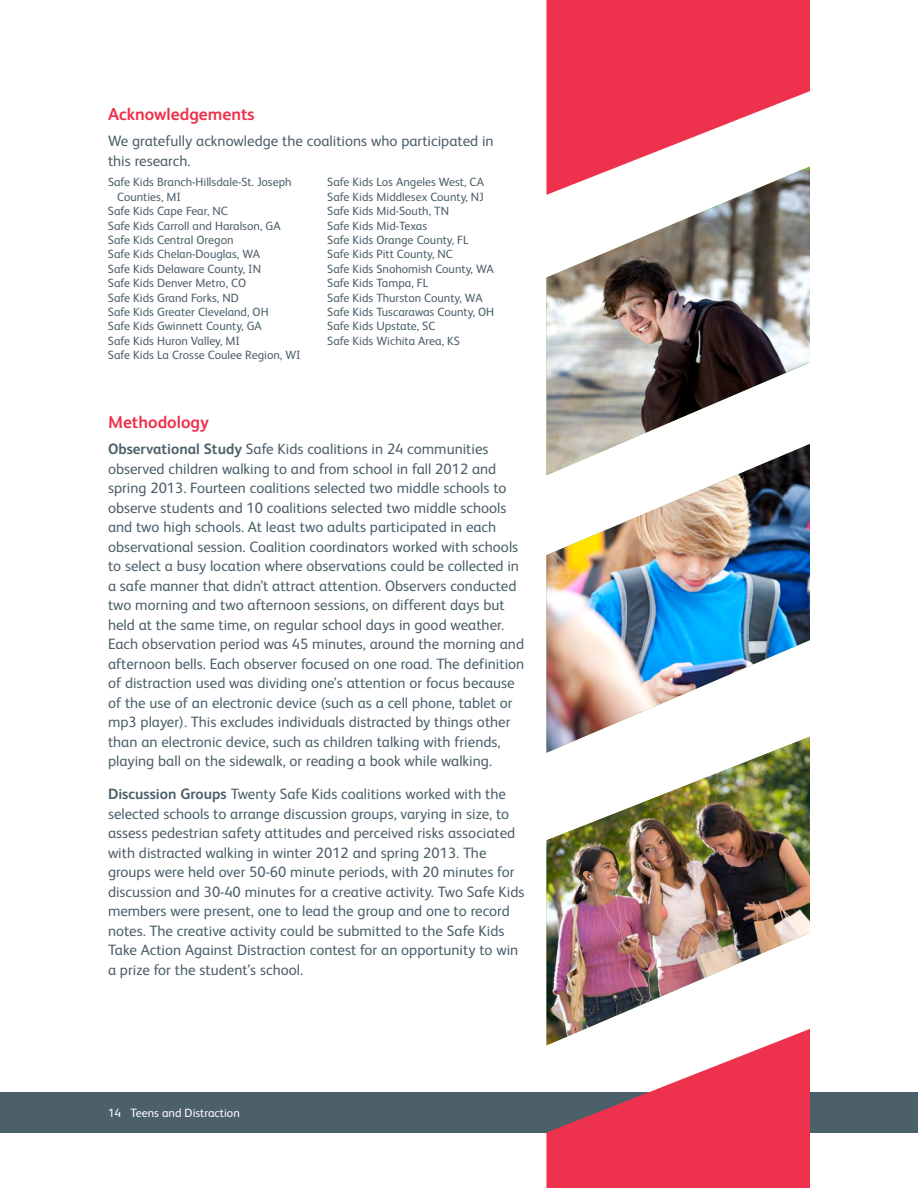
<style>
.page{position:relative;width:918px;height:1188px;background:#fff}
.page>*{position:absolute;margin:0;border:0;box-sizing:border-box;transform-origin:0 0}
.SUBHEAD{font:700 17.25px "FS Albert Pro";color:#ee324d}
.body{font:15px/19.5px "FS Albert Pro";color:#4c606a}
.body-2{font:12px/14.4px "FS Albert Pro";color:#4c606a}
.t1{font:12px "FS Albert Pro";color:#fff}
.s1{font-weight:700}
</style>
<div class="page">
<div style="left:0;top:1092px;width:918px;height:41px;background:#4c606a"></div>
<svg style="left:546px;top:0;width:264px;height:166px;fill:#ee324d"></svg>
<svg style="left:546px;top:1045px;width:264px;height:143px"></svg>
<img style="left:546px;top:170px;width:264px;height:274px">
<img style="left:546px;top:444px;width:264px;height:293px">
<img style="left:546px;top:737px;width:264px;height:308px">
<p class="SUBHEAD" style="left:108px;top:102px;width:148px">Acknowledgements</p>
<p class="body" style="left:108px;top:130px;width:387px">We gratefully acknowledge the coalitions who participated in this research.</p>
<p class="body-2" style="left:117px;top:174px;width:176px;text-indent:-9px">Safe Kids Branch-Hillsdale-St. Joseph<br>Counties, MI</p>
<p class="body-2" style="left:108px;top:203px;width:121px">Safe Kids Cape Fear, NC</p>
<p class="body-2" style="left:108px;top:217px;width:174px">Safe Kids Carroll and Haralson, GA</p>
<p class="body-2" style="left:108px;top:232px;width:127px">Safe Kids Central Oregon</p>
<p class="body-2" style="left:108px;top:246px;width:154px">Safe Kids Chelan-Douglas, WA</p>
<p class="body-2" style="left:108px;top:261px;width:155px">Safe Kids Delaware County, IN</p>
<p class="body-2" style="left:108px;top:275px;width:140px">Safe Kids Denver Metro, CO</p>
<p class="body-2" style="left:108px;top:289px;width:132px">Safe Kids Grand Forks, ND</p>
<p class="body-2" style="left:108px;top:304px;width:162px">Safe Kids Greater Cleveland, OH</p>
<p class="body-2" style="left:108px;top:318px;width:155px">Safe Kids Gwinnett County, GA</p>
<p class="body-2" style="left:108px;top:333px;width:134px">Safe Kids Huron Valley, MI</p>
<p class="body-2" style="left:108px;top:347px;width:194px">Safe Kids La Crosse Coulee Region, WI</p>
<p class="body-2" style="left:327px;top:174px;width:158px">Safe Kids Los Angeles West, CA</p>
<p class="body-2" style="left:327px;top:189px;width:158px">Safe Kids Middlesex County, NJ</p>
<p class="body-2" style="left:327px;top:203px;width:123px">Safe Kids Mid-South, TN</p>
<p class="body-2" style="left:327px;top:217px;width:101px">Safe Kids Mid-Texas</p>
<p class="body-2" style="left:327px;top:232px;width:143px">Safe Kids Orange County, FL</p>
<p class="body-2" style="left:327px;top:246px;width:127px">Safe Kids Pitt County, NC</p>
<p class="body-2" style="left:327px;top:261px;width:168px">Safe Kids Snohomish County, WA</p>
<p class="body-2" style="left:327px;top:275px;width:103px">Safe Kids Tampa, FL</p>
<p class="body-2" style="left:327px;top:289px;width:157px">Safe Kids Thurston County, WA</p>
<p class="body-2" style="left:327px;top:304px;width:168px">Safe Kids Tuscarawas County, OH</p>
<p class="body-2" style="left:327px;top:318px;width:110px">Safe Kids Upstate, SC</p>
<p class="body-2" style="left:327px;top:333px;width:134px">Safe Kids Wichita Area, KS</p>
<p class="SUBHEAD" style="left:108px;top:410px;width:103px">Methodology</p>
<p class="body" style="left:108px;top:438px;width:418px"><span class="s1">Observational Study</span> Safe Kids coalitions in 24 communities observed children walking to and from school in fall 2012 and spring 2013. Fourteen coalitions selected two middle schools to observe students and 10 coalitions selected two middle schools and two high schools. At least two adults participated in each observational session. Coalition coordinators worked with schools to select a busy location where observations could be collected in a safe manner that didn’t attract attention. Observers conducted two morning and two afternoon sessions, on different days but held at the same time, on regular school days in good weather.<br>Each observation period was 45 minutes, around the morning and afternoon bells. Each observer focused on one road. The definition of distraction used was dividing one’s attention or focus because of the use of an electronic device (such as a cell phone, tablet or mp3 player). This excludes individuals distracted by things other than an electronic device, such as children talking with friends, playing ball on the sidewalk, or reading a book while walking.</p>
<p class="body" style="left:108px;top:783px;width:418px"><span class="s1">Discussion Groups</span> Twenty Safe Kids coalitions worked with the selected schools to arrange discussion groups, varying in size, to assess pedestrian safety attitudes and perceived risks associated with distracted walking in winter 2012 and spring 2013. The groups were held over 50-60 minute periods, with 20 minutes for discussion and 30-40 minutes for a creative activity. Two Safe Kids members were present, one to lead the group and one to record notes. The creative activity could be submitted to the Safe Kids Take Action Against Distraction contest for an opportunity to win a prize for the student’s school.</p>
<p class="t1" style="left:108px;top:1105px;width:133px">14 Teens and Distraction</p>
</div>
